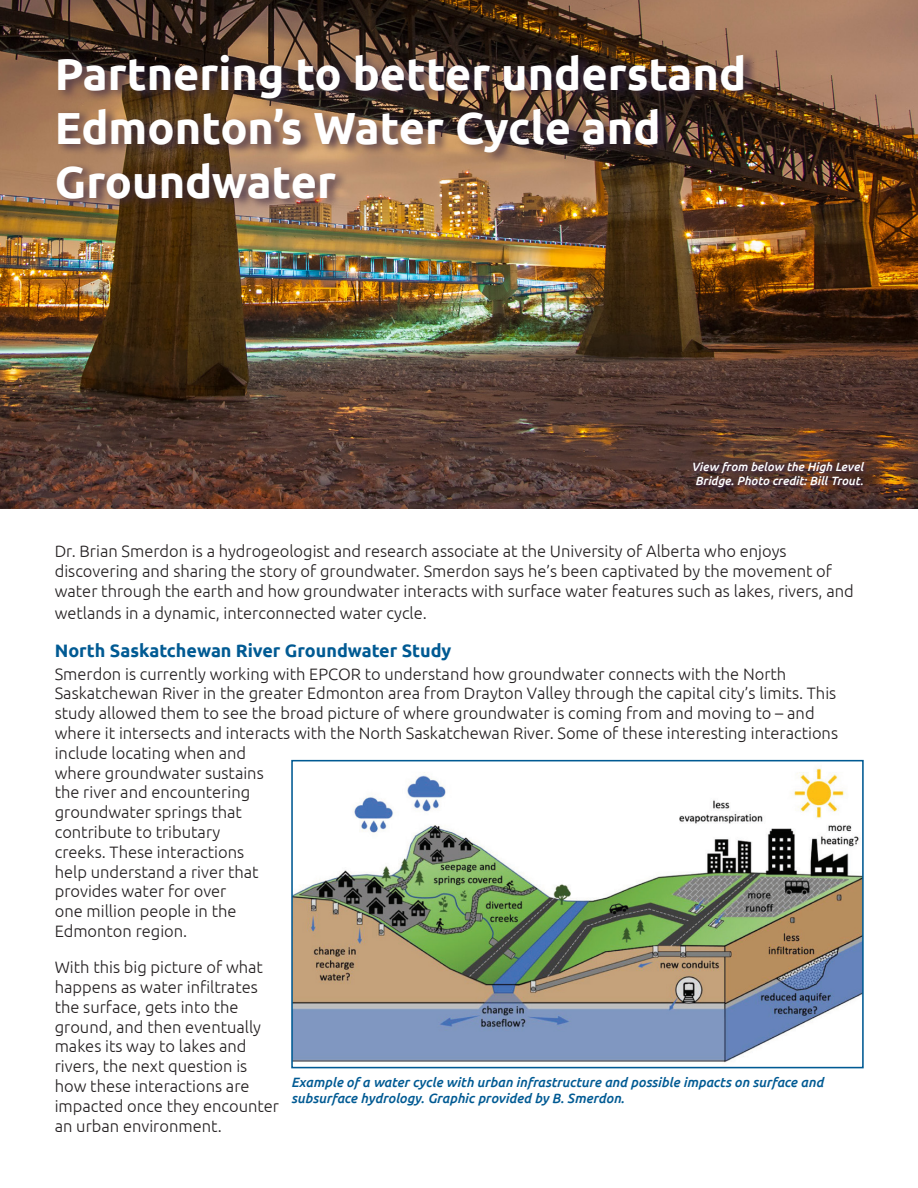
<style>
.page{position:relative;width:918px;height:1188px;background:#fff}
.page>*{position:absolute;margin:0;border:0;box-sizing:border-box;transform-origin:0 0}
.t1{font:700 45px/54px "Ubuntu";color:#fff}
.t2{font:700 18px "Ubuntu";color:#005a93}
.t3{font:300 16.5px/19.8px "Ubuntu";color:#231f20}
.t4{font:italic 500 13.5px/16.2px "Ubuntu";color:#005a93}
.t5{font:italic 500 12px/14.4px "Ubuntu";color:#fff;text-align:center}
</style>
<div class="page">
<img style="left:0;top:0;width:918px;height:508px">
<div style="left:55px;top:52px;width:703px;height:159px;background:#382744;opacity:.75"></div>
<img style="left:294px;top:768px;width:567px;height:295px">
<div style="left:291px;top:760px;width:573px;height:308px;border:2px solid #005a93"></div>
<div style="left:692px;top:460px;width:176px;height:32px;background:#381f4d;opacity:.75"></div>
<p class="t1" style="left:55px;top:46px;width:693px">Partnering to better understand<br>Edmonton’s Water Cycle and<br>Groundwater</p>
<p class="t5" style="left:692px;top:459px;width:173px">View from below the High Level<br>Bridge. Photo credit: Bill Trout.</p>
<p class="t3" style="left:55px;top:541px;width:801px">Dr. Brian Smerdon is a hydrogeologist and research associate at the University of Alberta who enjoys discovering and sharing the story of groundwater. Smerdon says he’s been captivated by the movement of water through the earth and how groundwater interacts with surface water features such as lakes, rivers, and</p>
<p class="t3" style="left:55px;top:602px;width:374px">wetlands in a dynamic, interconnected water cycle.</p>
<p class="t2" style="left:55px;top:639px;width:398px">North Saskatchewan River Groundwater Study</p>
<p class="t3" style="left:55px;top:663px;width:785px">Smerdon is currently working with EPCOR to understand how groundwater connects with the North Saskatchewan River in the greater Edmonton area from Drayton Valley through the capital city’s limits. This study allowed them to see the broad picture of where groundwater is coming from and moving to – and where it intersects and interacts with the North Saskatchewan River. Some of these interesting interactions include locating when and<br>where groundwater sustains<br>the river and encountering<br>groundwater springs that<br>contribute to tributary<br>creeks. These interactions<br>help understand a river that<br>provides water for over<br>one million people in the<br>Edmonton region.</p>
<p class="t3" style="left:55px;top:957px;width:226px">With this big picture of what happens as water infiltrates the surface, gets into the ground, and then eventually makes its way to lakes and rivers, the next question is how these interactions are impacted once they encounter an urban environment.</p>
<p class="t4" style="left:291px;top:1074px;width:534px">Example of a water cycle with urban infrastructure and possible impacts on surface and subsurface hydrology. Graphic provided by B. Smerdon.</p>
</div>
